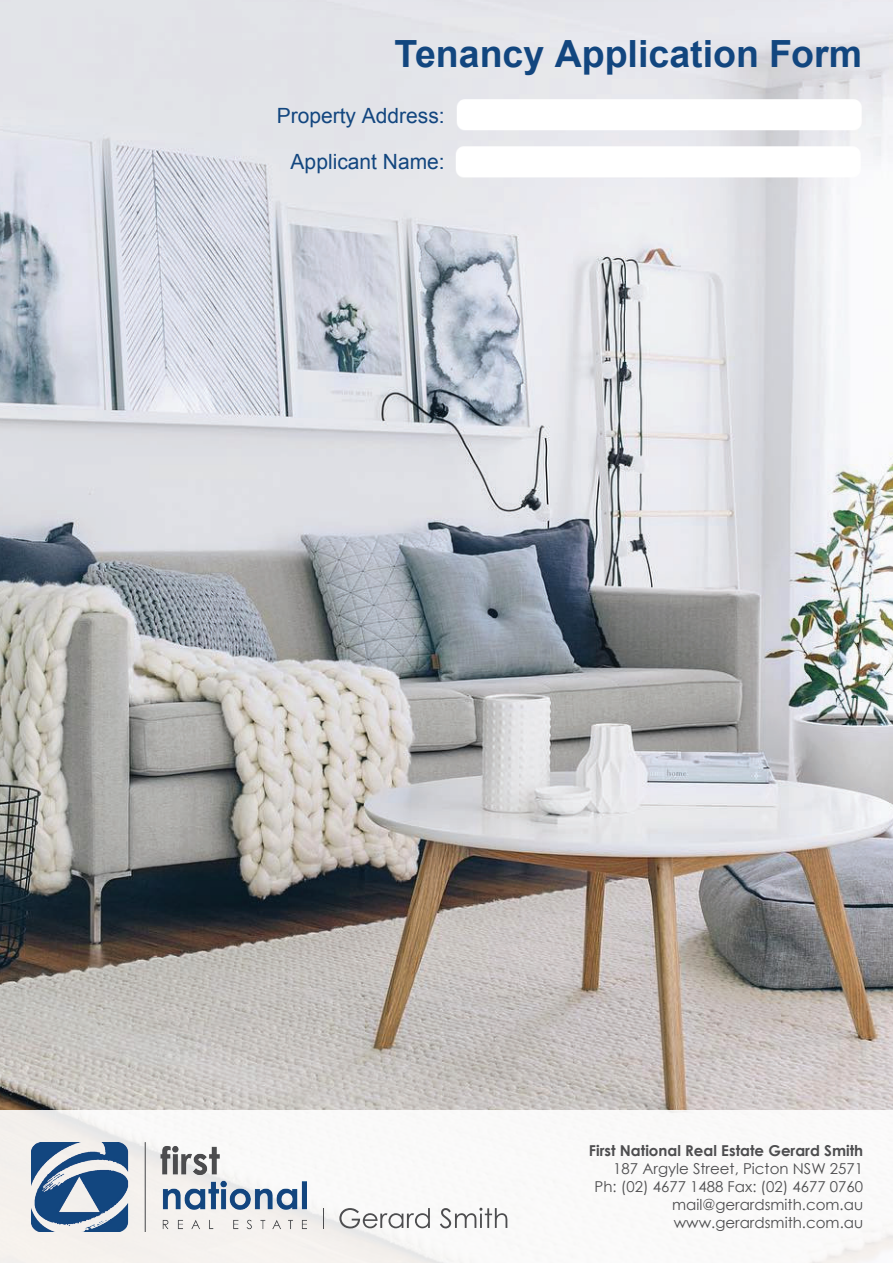
<style>
.page{position:relative;width:893px;height:1263px;background:#fff}
.page>*{position:absolute;margin:0;border:0;box-sizing:border-box;transform-origin:0 0}
.t1{font:700 37.5px "Arial";color:#12467f}
.t2{font:21px "Arial";color:#12467f}
.t3{font:15px/18px "Century Gothic";color:#4d4d4f;text-align:right}
.t4{font:700 15px "Century Gothic";color:#4d4d4f}
</style>
<div class="page">
<img style="left:0;top:0;width:893px;height:1111px">
<img style="left:449px;top:92px;width:420px;height:46px">
<img style="left:449px;top:140px;width:420px;height:46px">
<img style="left:32px;top:1142px;width:275px;height:89px">
<svg style="left:323px;top:1208px;width:1px;height:20px"></svg>
<svg style="left:339px;top:1208px;width:91px;height:20px"></svg>
<svg style="left:440px;top:1208px;width:67px;height:20px"></svg>
<h1 class="t1" style="left:394px;top:29px;width:469px">Tenancy Application Form</h1>
<h2 class="t2" style="left:277px;top:101px;width:170px">Property Address:</h2>
<h2 class="t2" style="left:291px;top:148px;width:156px">Applicant Name:</h2>
<p class="t4" style="left:589px;top:1141px;width:276px">First National Real Estate Gerard Smith</p>
<p class="t3" style="left:595px;top:1159px;width:270px">187 Argyle Street, Picton NSW 2571<br>Ph: (02) 4677 1488 Fax: (02) 4677 0760 mail@gerardsmith.com.au www.gerardsmith.com.au</p>
</div>
